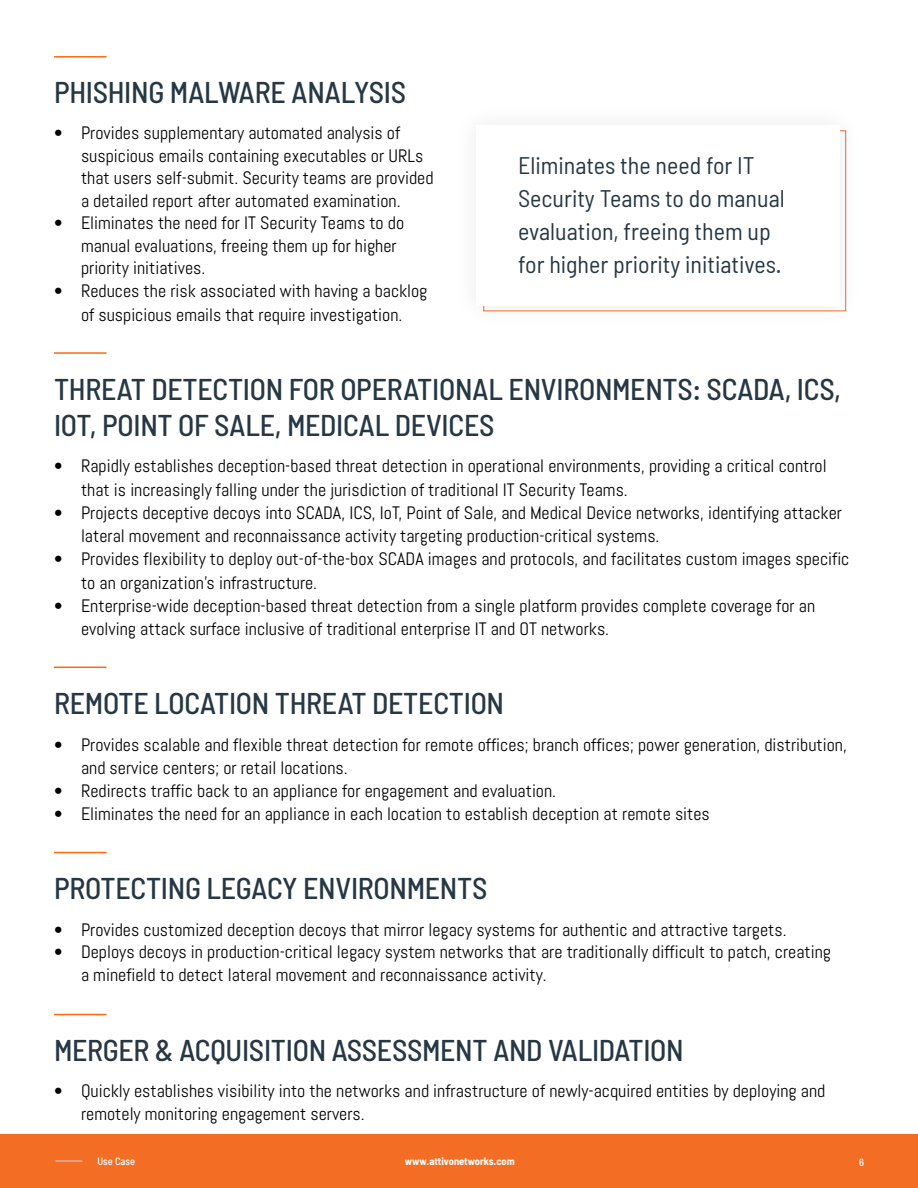
<style>
.page{position:relative;width:918px;height:1188px;background:#fff}
.page>*{position:absolute;margin:0;border:0;box-sizing:border-box;transform-origin:0 0}
.Section_Title_Width{font:500 semi-condensed 30px/36px "Barlow";letter-spacing:-.01em;color:#263844}
.Section_Title{font:semi-condensed 24px/33px "Barlow";color:#263844}
.t1{font:18px/22.5px "Abel";color:#000}
.t2{font:700 semi-condensed 10.5px "Barlow";color:#fff}
.t3{font:500 semi-condensed 10.5px "Barlow";color:#fff}
</style>
<div class="page">
<div style="left:0;top:1134px;width:918px;height:54px;background:#f36e24"></div>
<svg style="left:55px;top:1161px;width:27px;height:1px"></svg>
<hr style="left:54px;top:56px;width:52px;height:2px;background:#fd6b0d">
<hr style="left:54px;top:352px;width:52px;height:2px;background:#fd6b0d">
<hr style="left:54px;top:667px;width:52px;height:1px;background:#fd6b0d">
<hr style="left:54px;top:852px;width:52px;height:1px;background:#fd6b0d">
<hr style="left:54px;top:1014px;width:52px;height:1px;background:#fd6b0d">
<p class="Section_Title_Width" style="left:54px;top:74px;width:354px">PHISHING MALWARE ANALYSIS</p>
<p class="t1" style="left:81px;top:122px;width:354px;text-indent:-27px">• Provides supplementary automated analysis of suspicious emails containing executables or URLs that users self-submit. Security teams are provided a detailed report after automated examination.</p>
<p class="t1" style="left:81px;top:212px;width:325px;text-indent:-27px">• Eliminates the need for IT Security Teams to do manual evaluations, freeing them up for higher priority initiatives.</p>
<p class="t1" style="left:54px;top:279px;width:375px;line-height:24px;text-align:center">• Reduces the risk associated with having a backlog of suspicious emails that require investigation.</p>
<p class="Section_Title" style="left:518px;top:148px;width:268px">Eliminates the need for IT<br>Security Teams to do manual evaluation, freeing them up for higher priority initiatives.</p>
<p class="Section_Title_Width" style="left:54px;top:370px;width:789px">THREAT DETECTION FOR OPERATIONAL ENVIRONMENTS: SCADA, ICS,<br>IOT, POINT OF SALE, MEDICAL DEVICES</p>
<p class="t1" style="left:81px;top:455px;width:747px;line-height:23.2px;text-indent:-27px">• Rapidly establishes deception-based threat detection in operational environments, providing a critical control that is increasingly falling under the jurisdiction of traditional IT Security Teams.</p>
<p class="t1" style="left:81px;top:501px;width:763px;line-height:23.2px;text-indent:-27px">• Projects deceptive decoys into SCADA, ICS, IoT, Point of Sale, and Medical Device networks, identifying attacker lateral movement and reconnaissance activity targeting production-critical systems.</p>
<p class="t1" style="left:81px;top:548px;width:770px;line-height:23.2px;text-indent:-27px">• Provides flexibility to deploy out-of-the-box SCADA images and protocols, and facilitates custom images specific to an organization’s infrastructure.</p>
<p class="t1" style="left:81px;top:594px;width:736px;line-height:23.2px;text-indent:-27px">• Enterprise-wide deception-based threat detection from a single platform provides complete coverage for an evolving attack surface inclusive of traditional enterprise IT and OT networks.</p>
<p class="Section_Title_Width" style="left:54px;top:684px;width:452px">REMOTE LOCATION THREAT DETECTION</p>
<p class="t1" style="left:81px;top:733px;width:767px;line-height:23.2px;text-indent:-27px">• Provides scalable and flexible threat detection for remote offices; branch offices; power generation, distribution, and service centers; or retail locations.</p>
<p class="t1" style="left:54px;top:780px;width:504px">• Redirects traffic back to an appliance for engagement and evaluation.</p>
<p class="t1" style="left:54px;top:803px;width:657px">• Eliminates the need for an appliance in each location to establish deception at remote sites</p>
<p class="Section_Title_Width" style="left:54px;top:870px;width:435px">PROTECTING LEGACY ENVIRONMENTS</p>
<p class="t1" style="left:54px;top:919px;width:734px">• Provides customized deception decoys that mirror legacy systems for authentic and attractive targets.</p>
<p class="t1" style="left:81px;top:940px;width:752px;line-height:23.2px;text-indent:-27px">• Deploys decoys in production-critical legacy system networks that are traditionally difficult to patch, creating a minefield to detect lateral movement and reconnaissance activity.</p>
<p class="Section_Title_Width" style="left:54px;top:1032px;width:631px">MERGER &amp; ACQUISITION ASSESSMENT AND VALIDATION</p>
<p class="t1" style="left:81px;top:1080px;width:746px;text-indent:-27px">• Quickly establishes visibility into the networks and infrastructure of newly-acquired entities by deploying and remotely monitoring engagement servers.</p>
<p class="t3" style="left:97px;top:1155px;width:39px">Use Case</p>
<p class="t2" style="left:405px;top:1155px;width:111px">www.attivonetworks.com</p>
<p class="t3" style="left:859px;top:1155px;width:6px">6</p>
</div>
